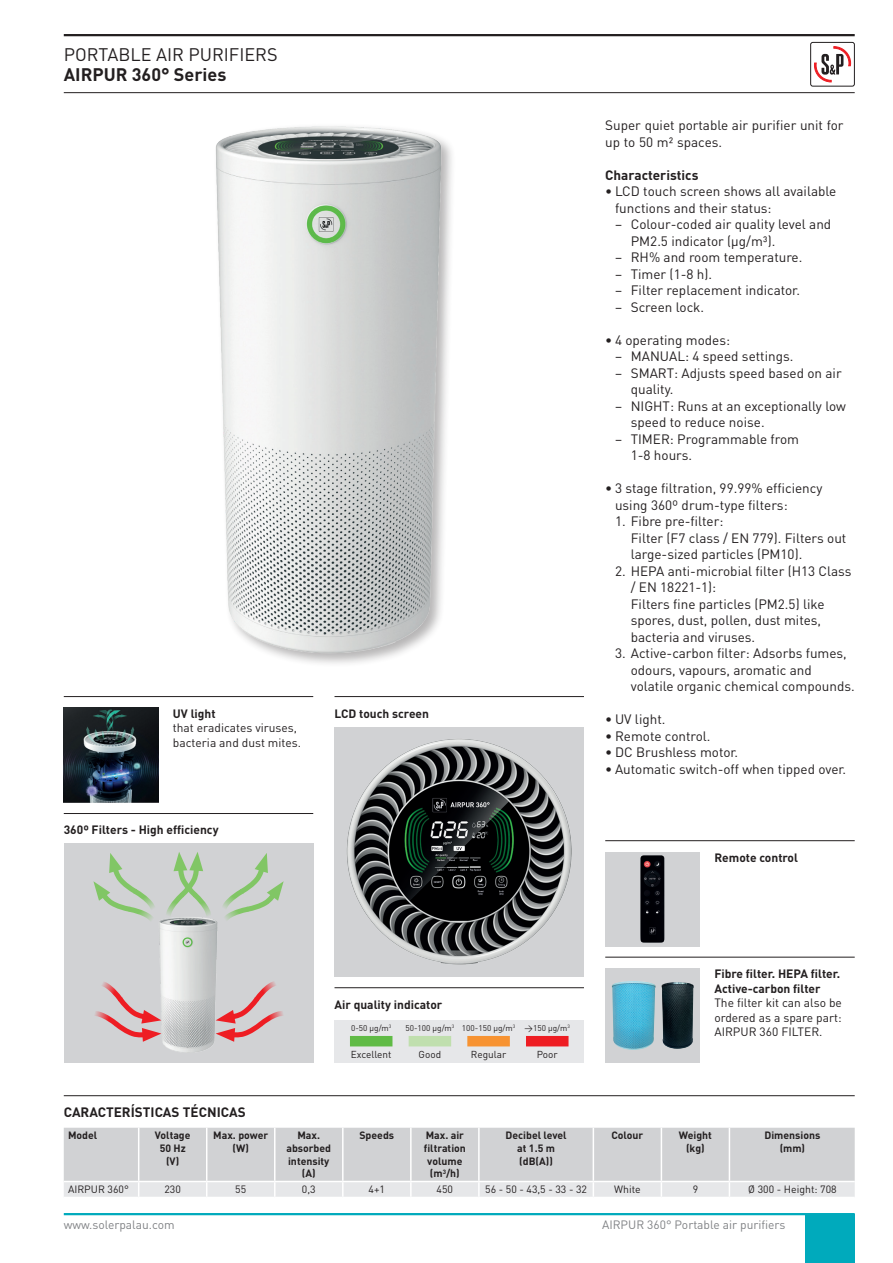
<style>
.page{position:relative;width:893px;height:1263px;background:#fff}
.page>*{position:absolute;margin:0;border:0;box-sizing:border-box;transform-origin:0 0}
.t1{font:18px "DIN";color:#231f20}
.t2{font:700 18px "DIN";color:#231f20}
.t3{font:13.5px/16.5px "DIN";color:#231f20}
.t4{font:700 13.5px "DIN";color:#231f20}
.Atributs_-_títol{font:700 12px/14.4px "DIN";color:#231f20}
.Atributs_-_texte{font:12px/14.4px "DIN";color:#231f20}
.Atributs_-_títol-2{font:12px/14.4px "DIN";color:#231f20}
.t5{font:12px "DIN";color:#808285}
.t6{font:700 10.5px/12.6px "DIN";color:#231f20;text-align:center}
.t7{font:10.5px "DIN";color:#231f20}
.Atributs_-_títol-3{font:10.05px "DIN";color:#231f20}
.Atributs_-_títol-4{font:8.25px "DIN";color:#231f20}
.s1{font-weight:700}
</style>
<div class="page">
<hr style="left:64px;top:1213px;width:791px;height:2px;background:#00aabc">
<hr style="left:64px;top:34px;width:791px;height:2px;background:#231f20">
<hr style="left:64px;top:92px;width:791px;height:1px;background:#231f20">
<svg style="left:814px;top:47px;width:37px;height:36px"></svg>
<div style="left:810px;top:42px;width:45px;height:44px;border:1px solid #231f20;border-radius:2px"></div>
<div style="left:805px;top:1214px;width:50px;height:49px;background:#00aabc"></div>
<svg style="left:64px;top:1128px;width:791px;height:69px;background:#d7d8da"></svg>
<hr style="left:64px;top:813px;width:249px;height:1px;background:#231f20">
<hr style="left:64px;top:1095px;width:791px;height:1px;background:#231f20">
<div style="left:334px;top:1020px;width:250px;height:42px;background:#e6e7e9"></div>
<hr style="left:334px;top:987px;width:250px;height:1px;background:#231f20">
<div style="left:350px;top:1036px;width:42px;height:10px;background:#60bb46"></div>
<div style="left:409px;top:1036px;width:42px;height:10px;background:#c0dfae"></div>
<div style="left:467px;top:1036px;width:43px;height:10px;background:#f79332"></div>
<div style="left:526px;top:1036px;width:42px;height:10px;background:#ee1d23"></div>
<img style="left:216px;top:126px;width:235px;height:536px">
<div style="left:605px;top:852px;width:94px;height:94px;background:#d1d2d4"></div>
<hr style="left:605px;top:840px;width:250px;height:1px;background:#231f20">
<img style="left:639px;top:855px;width:26px;height:88px">
<hr style="left:334px;top:696px;width:250px;height:1px;background:#231f20">
<div style="left:334px;top:727px;width:250px;height:250px;background:#d1d2d4"></div>
<img style="left:342px;top:735px;width:234px;height:233px">
<hr style="left:605px;top:957px;width:250px;height:1px;background:#231f20">
<div style="left:605px;top:968px;width:94px;height:94px;background:#d1d2d4"></div>
<img style="left:612px;top:981px;width:43px;height:69px">
<img style="left:661px;top:982px;width:33px;height:67px">
<img style="left:64px;top:708px;width:94px;height:94px">
<hr style="left:64px;top:696px;width:249px;height:1px;background:#231f20">
<div style="left:64px;top:843px;width:249px;height:219px;background:#d1d2d4"></div>
<img style="left:157px;top:930px;width:62px;height:124px">
<svg style="left:93px;top:852px;width:191px;height:78px;background:#c3cec1"></svg>
<svg style="left:83px;top:976px;width:78px;height:66px;background:#d5b8ba"></svg>
<svg style="left:216px;top:976px;width:78px;height:66px;background:#d5b8ba"></svg>
<h1 class="t1" style="left:64px;top:43px;width:215px">PORTABLE AIR PURIFIERS</h1>
<h1 class="t2" style="left:64px;top:62px;width:164px">AIRPUR 360° Series</h1>
<p class="Atributs_-_títol-2" style="left:173px;top:706px;width:130px"><span class="s1">UV light<br></span>that eradicates viruses, bacteria and dust mites.</p>
<p class="Atributs_-_títol" style="left:64px;top:822px;width:156px">360º Filters - High efficiency</p>
<p class="Atributs_-_títol" style="left:334px;top:706px;width:96px">LCD touch screen</p>
<p class="t3" style="left:605px;top:117px;width:240px">Super quiet portable air purifier unit for up to 50 m² spaces.</p>
<p class="t4" style="left:605px;top:166px;width:95px">Characteristics</p>
<p class="t3" style="left:615px;top:183px;width:223px;text-indent:-10px">• LCD touch screen shows all available functions and their status:</p>
<p class="t3" style="left:631px;top:216px;width:202px;text-indent:-16px">− Colour-coded air quality level and<br>PM2.5 indicator (μg/m³).</p>
<p class="t3" style="left:615px;top:249px;width:189px">− RH% and room temperature.</p>
<p class="t3" style="left:615px;top:265px;width:99px">− Timer (1-8 h).</p>
<p class="t3" style="left:615px;top:282px;width:186px">− Filter replacement indicator.</p>
<p class="t3" style="left:615px;top:298px;width:91px">− Screen lock.</p>
<p class="t3" style="left:605px;top:331px;width:126px">• 4 operating modes:</p>
<p class="t3" style="left:615px;top:348px;width:180px">− MANUAL: 4 speed settings.</p>
<p class="t3" style="left:631px;top:364px;width:212px;text-indent:-16px">− SMART: Adjusts speed based on air quality.</p>
<p class="t3" style="left:631px;top:397px;width:217px;text-indent:-16px">− NIGHT: Runs at an exceptionally low speed to reduce noise.</p>
<p class="t3" style="left:631px;top:430px;width:170px;text-indent:-16px">− TIMER: Programmable from<br>1-8 hours.</p>
<p class="t3" style="left:615px;top:480px;width:209px;text-indent:-10px">• 3 stage filtration, 99.99% efficiency using 360º drum-type filters:</p>
<p class="t3" style="left:631px;top:513px;width:217px;text-indent:-16px">1. Fibre pre-filter:<br>Filter (F7 class / EN 779). Filters out large-sized particles (PM10).</p>
<p class="t3" style="left:631px;top:562px;width:222px;text-indent:-16px">2. HEPA anti-microbial filter (H13 Class / EN 18221-1):<br>Filters fine particles (PM2.5) like spores, dust, pollen, dust mites, bacteria and viruses.</p>
<p class="t3" style="left:631px;top:645px;width:225px;text-indent:-16px">3. Active-carbon filter: Adsorbs fumes, odours, vapours, aromatic and volatile organic chemical compounds.</p>
<p class="t3" style="left:605px;top:711px;width:62px">• UV light.</p>
<p class="t3" style="left:605px;top:727px;width:107px">• Remote control.</p>
<p class="t3" style="left:605px;top:744px;width:135px">• DC Brushless motor.</p>
<p class="t3" style="left:605px;top:760px;width:242px">• Automatic switch-off when tipped over.</p>
<p class="Atributs_-_títol" style="left:714px;top:850px;width:85px">Remote control</p>
<p class="t4" style="left:64px;top:1103px;width:183px">CARACTERÍSTICAS TÉCNICAS</p>
<p class="Atributs_-_títol" style="left:334px;top:997px;width:109px">Air quality indicator</p>
<p class="Atributs_-_títol-4" style="left:351px;top:1023px;width:42px">0-50 μg/m<sup>3</sup></p>
<p class="Atributs_-_títol-4" style="left:405px;top:1023px;width:50px">50-100 μg/m<sup>3</sup></p>
<p class="Atributs_-_títol-4" style="left:462px;top:1023px;width:55px">100-150 μg/m<sup>3</sup></p>
<p class="Atributs_-_títol-4" style="left:525px;top:1023px;width:47px">&gt;150 μg/m<sup>3</sup></p>
<p class="Atributs_-_títol-3" style="left:351px;top:1048px;width:42px">Excellent</p>
<p class="Atributs_-_títol-3" style="left:419px;top:1048px;width:24px">Good</p>
<p class="Atributs_-_títol-3" style="left:471px;top:1048px;width:37px">Regular</p>
<p class="Atributs_-_títol-3" style="left:537px;top:1048px;width:23px">Poor</p>
<p class="t6" style="left:68px;top:1129px;width:31px">Model</p>
<p class="t6" style="left:155px;top:1129px;width:37px">Voltage</p>
<p class="t6" style="left:160px;top:1141px;width:28px">50 Hz</p>
<p class="t6" style="left:166px;top:1154px;width:15px">(V)</p>
<p class="t6" style="left:213px;top:1129px;width:56px">Max. power</p>
<p class="t6" style="left:233px;top:1141px;width:18px">(W)</p>
<p class="t6" style="left:286px;top:1129px;width:46px">Max. absorbed intensity</p>
<p class="t6" style="left:302px;top:1167px;width:15px">(A)</p>
<p class="t6" style="left:359px;top:1129px;width:36px">Speeds</p>
<p class="t6" style="left:424px;top:1129px;width:44px">Max. air filtration volume</p>
<p class="t6" style="left:430px;top:1167px;width:31px">(m<sup>3</sup>/h)</p>
<p class="t6" style="left:506px;top:1129px;width:63px">Decibel level at 1.5 m</p>
<p class="t6" style="left:519px;top:1154px;width:35px">(dB(A))</p>
<p class="Atributs_-_títol" style="left:714px;top:966px;width:127px">Fibre filter. HEPA filter.<br>Active-carbon filter</p>
<p class="Atributs_-_texte" style="left:714px;top:995px;width:129px">The filter kit can also be ordered as a spare part:</p>
<p class="Atributs_-_texte" style="left:714px;top:1024px;width:110px">AIRPUR 360 FILTER.</p>
<p class="t6" style="left:611px;top:1129px;width:33px">Colour</p>
<p class="t6" style="left:679px;top:1129px;width:35px">Weight</p>
<p class="t6" style="left:686px;top:1141px;width:20px">(kg)</p>
<p class="t6" style="left:764px;top:1129px;width:57px">Dimensions</p>
<p class="t6" style="left:780px;top:1141px;width:27px">(mm)</p>
<p class="t7" style="left:68px;top:1183px;width:62px">AIRPUR 360°</p>
<p class="t7" style="left:164px;top:1183px;width:18px">230</p>
<p class="t7" style="left:235px;top:1183px;width:12px">55</p>
<p class="t7" style="left:302px;top:1183px;width:15px">0,3</p>
<p class="t7" style="left:369px;top:1183px;width:18px">4+1</p>
<p class="t7" style="left:437px;top:1183px;width:18px">450</p>
<p class="t7" style="left:485px;top:1183px;width:103px">56 - 50 - 43,5 - 33 - 32</p>
<p class="t7" style="left:614px;top:1183px;width:28px">White</p>
<p class="t7" style="left:693px;top:1183px;width:7px">9</p>
<p class="t7" style="left:748px;top:1183px;width:90px">Ø 300 - Height: 708</p>
<p class="t5" style="left:64px;top:1217px;width:112px">www.solerpalau.com</p>
<p class="t5" style="left:602px;top:1217px;width:185px">AIRPUR 360° Portable air purifiers</p>
</div>
